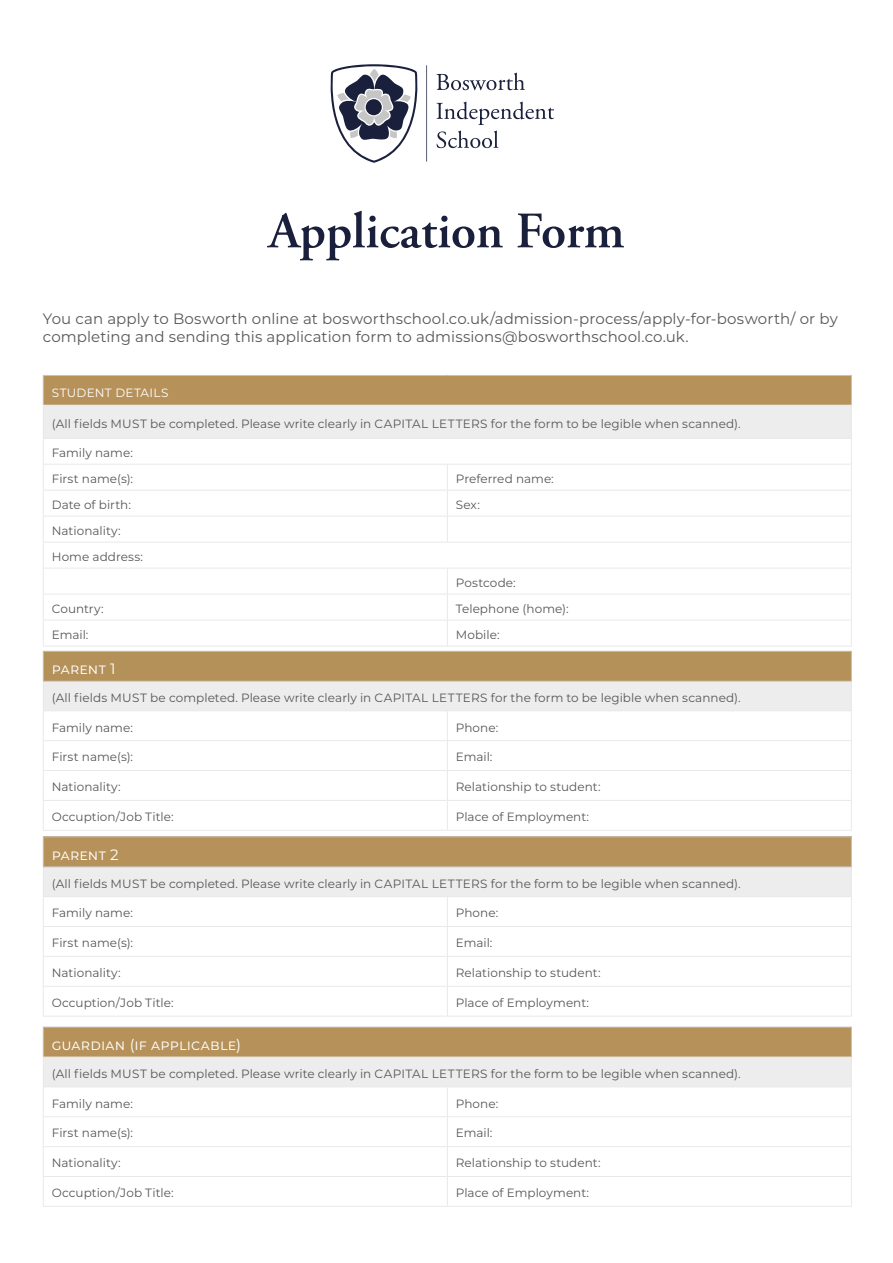
<style>
.page{position:relative;width:893px;height:1263px;background:#fff}
.page>*{position:absolute;margin:0;border:0;box-sizing:border-box;transform-origin:0 0}
.t1{font:600 51px "Adobe Garamond Pro";color:#1a203c}
.t2{font:15px/18px "Montserrat";letter-spacing:.01em;color:#575756}
.t3{font:15px "Montserrat";letter-spacing:.015em;color:#fff}
.t4{font:12px/26px "Montserrat";letter-spacing:.005em;color:#575756}
.t5{font:12px "Montserrat";letter-spacing:.135em;color:#fff}
</style>
<div class="page">
<div style="left:43px;top:375px;width:808px;height:30px;background:#b6925a"></div>
<div style="left:43px;top:405px;width:808px;height:33px;background:#ededed"></div>
<svg style="left:43px;top:376px;width:1px;height:29px"></svg>
<hr style="left:43px;top:375px;width:404px;height:1px;background:#c6c6c6">
<hr style="left:447px;top:375px;width:405px;height:1px;background:#c6c6c6">
<svg style="left:851px;top:376px;width:1px;height:29px"></svg>
<hr style="left:43px;top:406px;width:1px;height:32px;background:#e9e9e9">
<hr style="left:43px;top:405px;width:404px;height:1px;background:#e9e9e9">
<hr style="left:447px;top:405px;width:405px;height:1px;background:#e9e9e9">
<hr style="left:851px;top:406px;width:1px;height:32px;background:#e9e9e9">
<hr style="left:43px;top:438px;width:404px;height:1px;background:#e9e9e9">
<hr style="left:447px;top:438px;width:405px;height:1px;background:#e9e9e9">
<hr style="left:43px;top:464px;width:404px;height:1px;background:#e9e9e9">
<hr style="left:447px;top:464px;width:405px;height:1px;background:#e9e9e9">
<hr style="left:43px;top:490px;width:404px;height:1px;background:#e9e9e9">
<hr style="left:43px;top:516px;width:404px;height:1px;background:#e9e9e9">
<svg style="left:447px;top:465px;width:1px;height:77px"></svg>
<hr style="left:447px;top:490px;width:405px;height:1px;background:#e9e9e9">
<hr style="left:447px;top:516px;width:405px;height:1px;background:#e9e9e9">
<hr style="left:43px;top:542px;width:404px;height:1px;background:#e9e9e9">
<hr style="left:447px;top:542px;width:405px;height:1px;background:#e9e9e9">
<svg style="left:43px;top:439px;width:1px;height:207px"></svg>
<hr style="left:43px;top:568px;width:404px;height:1px;background:#e9e9e9">
<hr style="left:43px;top:594px;width:404px;height:1px;background:#e9e9e9">
<hr style="left:43px;top:620px;width:404px;height:1px;background:#e9e9e9">
<hr style="left:43px;top:646px;width:404px;height:1px;background:#e9e9e9">
<svg style="left:447px;top:569px;width:1px;height:77px"></svg>
<hr style="left:447px;top:568px;width:405px;height:1px;background:#e9e9e9">
<svg style="left:851px;top:439px;width:1px;height:207px"></svg>
<hr style="left:447px;top:594px;width:405px;height:1px;background:#e9e9e9">
<hr style="left:447px;top:620px;width:405px;height:1px;background:#e9e9e9">
<hr style="left:447px;top:646px;width:405px;height:1px;background:#e9e9e9">
<div style="left:43px;top:651px;width:808px;height:30px;background:#b5915a"></div>
<div style="left:43px;top:681px;width:808px;height:30px;background:#ededed"></div>
<hr style="left:43px;top:651px;width:404px;height:1px;background:#c6c6c6">
<hr style="left:447px;top:651px;width:405px;height:1px;background:#c6c6c6">
<hr style="left:43px;top:681px;width:404px;height:1px;background:#c6c6c6">
<hr style="left:447px;top:681px;width:405px;height:1px;background:#c6c6c6">
<hr style="left:43px;top:710px;width:404px;height:1px;background:#e9e9e9">
<hr style="left:447px;top:710px;width:405px;height:1px;background:#e9e9e9">
<hr style="left:43px;top:740px;width:404px;height:1px;background:#e9e9e9">
<hr style="left:447px;top:740px;width:405px;height:1px;background:#e9e9e9">
<hr style="left:43px;top:770px;width:404px;height:1px;background:#e9e9e9">
<hr style="left:447px;top:770px;width:405px;height:1px;background:#e9e9e9">
<svg style="left:43px;top:652px;width:1px;height:178px"></svg>
<hr style="left:43px;top:800px;width:404px;height:1px;background:#e9e9e9">
<hr style="left:43px;top:830px;width:404px;height:1px;background:#e9e9e9">
<svg style="left:447px;top:711px;width:1px;height:119px"></svg>
<hr style="left:447px;top:800px;width:405px;height:1px;background:#e9e9e9">
<svg style="left:851px;top:652px;width:1px;height:178px"></svg>
<hr style="left:447px;top:830px;width:405px;height:1px;background:#e9e9e9">
<div style="left:43px;top:837px;width:808px;height:30px;background:#b6925a"></div>
<div style="left:43px;top:867px;width:808px;height:30px;background:#ededed"></div>
<hr style="left:43px;top:836px;width:404px;height:1px;background:#c6c6c6">
<hr style="left:447px;top:836px;width:405px;height:1px;background:#c6c6c6">
<hr style="left:43px;top:866px;width:404px;height:1px;background:#c6c6c6">
<hr style="left:447px;top:866px;width:405px;height:1px;background:#c6c6c6">
<hr style="left:43px;top:896px;width:404px;height:1px;background:#e9e9e9">
<hr style="left:447px;top:896px;width:405px;height:1px;background:#e9e9e9">
<hr style="left:43px;top:926px;width:404px;height:1px;background:#e9e9e9">
<hr style="left:447px;top:926px;width:405px;height:1px;background:#e9e9e9">
<hr style="left:43px;top:956px;width:404px;height:1px;background:#e9e9e9">
<hr style="left:447px;top:956px;width:405px;height:1px;background:#e9e9e9">
<svg style="left:43px;top:837px;width:1px;height:179px"></svg>
<hr style="left:43px;top:986px;width:404px;height:1px;background:#e9e9e9">
<hr style="left:43px;top:1016px;width:404px;height:1px;background:#e9e9e9">
<svg style="left:447px;top:897px;width:1px;height:119px"></svg>
<hr style="left:447px;top:986px;width:405px;height:1px;background:#e9e9e9">
<svg style="left:851px;top:837px;width:1px;height:179px"></svg>
<hr style="left:447px;top:1016px;width:405px;height:1px;background:#e9e9e9">
<div style="left:43px;top:1027px;width:808px;height:30px;background:#b6925a"></div>
<div style="left:43px;top:1057px;width:808px;height:30px;background:#ededed"></div>
<hr style="left:43px;top:1027px;width:1px;height:30px;background:#c6c6c6">
<hr style="left:43px;top:1027px;width:404px;height:1px;background:#c6c6c6">
<hr style="left:447px;top:1027px;width:405px;height:1px;background:#c6c6c6">
<hr style="left:851px;top:1027px;width:1px;height:30px;background:#c6c6c6">
<hr style="left:43px;top:1057px;width:404px;height:1px;background:#e9e9e9">
<hr style="left:447px;top:1057px;width:405px;height:1px;background:#e9e9e9">
<hr style="left:43px;top:1086px;width:404px;height:1px;background:#e9e9e9">
<hr style="left:447px;top:1086px;width:405px;height:1px;background:#e9e9e9">
<hr style="left:43px;top:1116px;width:404px;height:1px;background:#e9e9e9">
<hr style="left:447px;top:1116px;width:405px;height:1px;background:#e9e9e9">
<hr style="left:43px;top:1146px;width:404px;height:1px;background:#e9e9e9">
<hr style="left:447px;top:1146px;width:405px;height:1px;background:#e9e9e9">
<svg style="left:43px;top:1087px;width:1px;height:119px"></svg>
<hr style="left:43px;top:1176px;width:404px;height:1px;background:#e9e9e9">
<hr style="left:43px;top:1206px;width:404px;height:1px;background:#e9e9e9">
<svg style="left:447px;top:1087px;width:1px;height:119px"></svg>
<hr style="left:447px;top:1176px;width:405px;height:1px;background:#e9e9e9">
<svg style="left:851px;top:1058px;width:1px;height:148px"></svg>
<hr style="left:447px;top:1206px;width:405px;height:1px;background:#e9e9e9">
<svg style="left:437px;top:73px;width:88px;height:17px"></svg>
<svg style="left:436px;top:102px;width:118px;height:23px"></svg>
<svg style="left:437px;top:131px;width:61px;height:17px"></svg>
<svg style="left:330px;top:64px;width:88px;height:99px"></svg>
<div style="left:366px;top:99px;width:16px;height:16px;background:#1a203c;border-radius:50%"></div>
<hr style="left:426px;top:65px;width:1px;height:97px;background:#1a203c">
<h1 class="t1" style="left:269px;top:202px;width:357px">Application Form</h1>
<p class="t2" style="left:43px;top:309px;width:796px">You can apply to Bosworth online at bosworthschool.co.uk/admission-process/apply-for-bosworth/ or by completing and sending this application form to admissions@bosworthschool.co.uk.</p>
<p class="t5" style="left:52px;top:384px;width:118px">STUDENT DETAILS</p>
<p class="t4" style="left:52px;top:410px;width:690px">(All fields MUST be completed. Please write clearly in CAPITAL LETTERS for the form to be legible when scanned).</p>
<p class="t4" style="left:52px;top:439px;width:83px">Family name:<br>First name(s):</p>
<p class="t4" style="left:456px;top:465px;width:99px">Preferred name:</p>
<p class="t4" style="left:52px;top:491px;width:81px">Date of birth:</p>
<p class="t4" style="left:456px;top:491px;width:26px">Sex:</p>
<p class="t4" style="left:52px;top:517px;width:93px">Nationality:<br>Home address:</p>
<p class="t4" style="left:456px;top:569px;width:61px">Postcode:</p>
<p class="t4" style="left:52px;top:595px;width:53px">Country:</p>
<p class="t4" style="left:456px;top:595px;width:114px">Telephone (home):</p>
<p class="t4" style="left:52px;top:621px;width:38px">Email:</p>
<p class="t4" style="left:456px;top:621px;width:45px">Mobile:</p>
<p class="t3" style="left:52px;top:659px;width:65px">PARENT 1</p>
<p class="t4" style="left:52px;top:684px;width:690px">(All fields MUST be completed. Please write clearly in CAPITAL LETTERS for the form to be legible when scanned).</p>
<p class="t4" style="left:52px;top:714px;width:83px">Family name:</p>
<p class="t4" style="left:456px;top:714px;width:44px">Phone:</p>
<p class="t4" style="left:52px;top:744px;width:83px">First name(s):</p>
<p class="t4" style="left:456px;top:744px;width:38px">Email:</p>
<p class="t4" style="left:52px;top:774px;width:70px">Nationality:</p>
<p class="t4" style="left:456px;top:774px;width:146px">Relationship to student:</p>
<p class="t4" style="left:52px;top:803px;width:123px">Occuption/Job Title:</p>
<p class="t4" style="left:456px;top:803px;width:135px">Place of Employment:</p>
<p class="t3" style="left:52px;top:844px;width:69px">PARENT 2</p>
<p class="t4" style="left:52px;top:870px;width:690px">(All fields MUST be completed. Please write clearly in CAPITAL LETTERS for the form to be legible when scanned).</p>
<p class="t4" style="left:52px;top:900px;width:83px">Family name:</p>
<p class="t4" style="left:456px;top:900px;width:44px">Phone:</p>
<p class="t4" style="left:52px;top:929px;width:83px">First name(s):</p>
<p class="t4" style="left:456px;top:929px;width:38px">Email:</p>
<p class="t4" style="left:52px;top:959px;width:70px">Nationality:</p>
<p class="t4" style="left:456px;top:959px;width:146px">Relationship to student:</p>
<p class="t4" style="left:52px;top:989px;width:123px">Occuption/Job Title:</p>
<p class="t4" style="left:456px;top:989px;width:135px">Place of Employment:</p>
<p class="t3" style="left:52px;top:1034px;width:191px">GUARDIAN (IF APPLICABLE)</p>
<p class="t4" style="left:52px;top:1060px;width:690px">(All fields MUST be completed. Please write clearly in CAPITAL LETTERS for the form to be legible when scanned).</p>
<p class="t4" style="left:52px;top:1090px;width:83px">Family name:</p>
<p class="t4" style="left:456px;top:1090px;width:44px">Phone:</p>
<p class="t4" style="left:52px;top:1120px;width:83px">First name(s):</p>
<p class="t4" style="left:456px;top:1120px;width:38px">Email:</p>
<p class="t4" style="left:52px;top:1150px;width:70px">Nationality:</p>
<p class="t4" style="left:456px;top:1150px;width:146px">Relationship to student:</p>
<p class="t4" style="left:52px;top:1179px;width:123px">Occuption/Job Title:</p>
<p class="t4" style="left:456px;top:1179px;width:135px">Place of Employment:</p>
</div>
